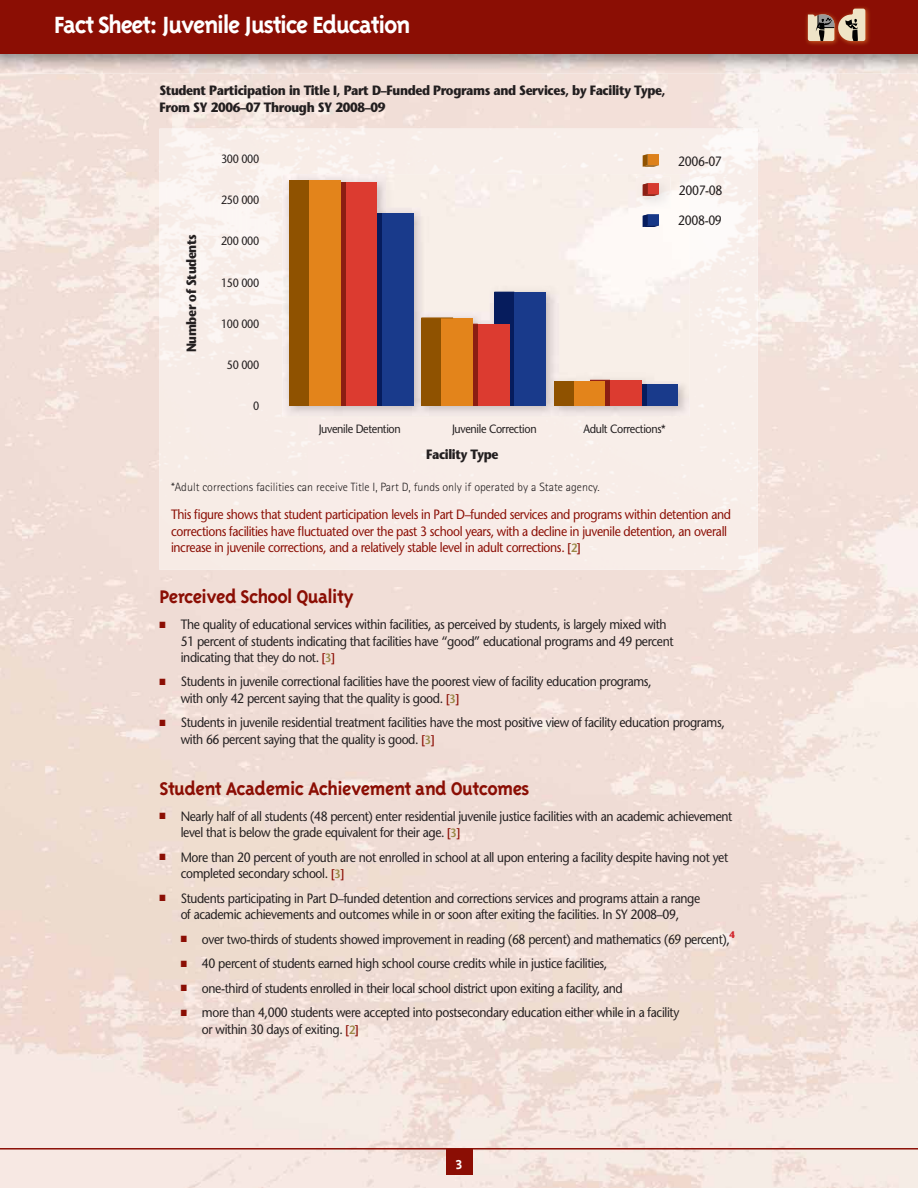
<style>
.page{position:relative;width:918px;height:1188px;background:#fff}
.page>*{position:absolute;margin:0;border:0;box-sizing:border-box;transform-origin:0 0}
.t1{font:700 27px "Triplex";letter-spacing:-.05em;color:#fff}
.t2{font:700 21px "Triplex";letter-spacing:-.03em;color:#8b0e04}
.t3{font:700 15px "Triplex";color:#fff}
.t4{font:13.5px/16.5px "Stone Sans";letter-spacing:-.03em;color:#231f20;scale:.9 1}
.t5{font:13.5px/16.5px "Stone Sans";letter-spacing:-.03em;color:#8b0e04;scale:.9 1}
.t6{font:700 13.5px/16.5px "Stone Sans";letter-spacing:-.03em;color:#231f20;scale:.9 1}
.t7{font:12px "Stone Sans";letter-spacing:-.03em;color:#231f20;scale:.9 1}
.t8{font:300 12px "Rotis Sans Serif";color:#231f20}
.s1{color:#231c1c}
.s2{color:#231e1e}
.s3{font-weight:600;font-size:12px}
.s4{font-weight:600;font-size:12px;color:#9a8846}
.s5{color:#8b0e04}
.s6{font-weight:600;font-size:12px;color:#8b0e04}
</style>
<div class="page">
<img style="left:0;top:73px;width:918px;height:1115px">
<div style="left:0;top:0;width:918px;height:54px;background:#8b0e04"></div>
<img style="left:806px;top:7px;width:64px;height:38px">
<svg style="left:808px;top:9px;width:57px;height:32px"></svg>
<hr style="left:0;top:1148px;width:918px;height:2px;background:#8b0e04">
<div style="left:446px;top:1148px;width:27px;height:27px;background:#8b0e04"></div>
<img style="left:159px;top:129px;width:150px;height:441px">
<img style="left:309px;top:129px;width:449px;height:48px">
<img style="left:659px;top:177px;width:99px;height:393px">
<div style="left:309px;top:417px;width:350px;height:153px;background:#f8ede8"></div>
<img style="left:690px;top:186px;width:32px;height:9px">
<img style="left:690px;top:215px;width:31px;height:10px">
<svg style="left:643px;top:154px;width:16px;height:13px"></svg>
<img style="left:283px;top:174px;width:407px;height:243px">
<img style="left:636px;top:177px;width:35px;height:31px">
<svg style="left:643px;top:183px;width:16px;height:13px"></svg>
<svg style="left:643px;top:214px;width:16px;height:13px"></svg>
<svg style="left:679px;top:186px;width:11px;height:9px"></svg>
<svg style="left:679px;top:215px;width:11px;height:10px"></svg>
<div style="left:382px;top:213px;width:32px;height:193px;background:#193a8b"></div>
<div style="left:362px;top:213px;width:20px;height:193px;background:#061c5d"></div>
<div style="left:514px;top:292px;width:32px;height:114px;background:#193a8b"></div>
<div style="left:494px;top:292px;width:20px;height:114px;background:#061c5d"></div>
<div style="left:646px;top:385px;width:32px;height:21px;background:#193a8b"></div>
<div style="left:627px;top:385px;width:19px;height:21px;background:#061c5d"></div>
<div style="left:346px;top:182px;width:31px;height:224px;background:#dc3b30"></div>
<div style="left:326px;top:182px;width:20px;height:224px;background:#8b1e13"></div>
<div style="left:478px;top:324px;width:32px;height:82px;background:#dc3b30"></div>
<div style="left:458px;top:324px;width:20px;height:82px;background:#8b1e13"></div>
<div style="left:610px;top:380px;width:32px;height:26px;background:#dc3b30"></div>
<div style="left:590px;top:380px;width:20px;height:26px;background:#8b1e13"></div>
<div style="left:309px;top:181px;width:32px;height:225px;background:#e3841b"></div>
<div style="left:289px;top:181px;width:20px;height:225px;background:#8f5200"></div>
<div style="left:441px;top:318px;width:32px;height:88px;background:#e3841b"></div>
<div style="left:421px;top:318px;width:20px;height:88px;background:#8f5200"></div>
<div style="left:573px;top:381px;width:32px;height:25px;background:#e3841b"></div>
<div style="left:554px;top:381px;width:19px;height:25px;background:#8f5200"></div>
<h1 class="t1" style="left:54px;top:15px;width:358px">Fact Sheet: Juvenile Justice Education</h1>
<p class="t6" style="left:159px;top:84px;width:564px">Student Participation in Title I, Part D–Funded Programs and Services, by Facility Type,<br>From SY 2006–07 Through SY 2008–09</p>
<p class="t6" style="left:185px;top:352px;width:133px;rotate:-90deg">Number of Students</p>
<p class="t7" style="left:221px;top:154px;width:44px">300 000</p>
<p class="t7" style="left:221px;top:195px;width:44px">250 000</p>
<p class="t7" style="left:221px;top:237px;width:44px">200 000</p>
<p class="t7" style="left:221px;top:278px;width:44px">150 000</p>
<p class="t7" style="left:221px;top:319px;width:44px">100 000</p>
<p class="t7" style="left:227px;top:360px;width:38px">50 000</p>
<p class="t7" style="left:253px;top:401px;width:8px">0</p>
<p class="t7" style="left:319px;top:424px;width:93px">Juvenile Detention</p>
<p class="t7" style="left:452px;top:424px;width:96px">Juvenile Correction</p>
<p class="t7" style="left:583px;top:424px;width:93px">Adult Corrections*</p>
<p class="t6" style="left:426px;top:448px;width:82px">Facility Type</p>
<p class="t8" style="left:171px;top:483px;width:430px">*Adult corrections facilities can receive Title I, Part D, funds only if operated by a State agency.</p>
<p class="t4" style="left:678px;top:154px;width:50px">2006-07</p>
<p class="t4" style="left:679px;top:184px;width:50px"><span class="s1">20</span>07-08</p>
<p class="t4" style="left:678px;top:213px;width:50px"><span class="s2">20</span>08-09</p>
<p class="t5" style="left:171px;top:508px;width:624px">This figure shows that student participation levels in Part D–funded services and programs within detention and corrections facilities have fluctuated over the past 3 school years, with a decline in juvenile detention, an overall increase in juvenile corrections, and a relatively stable level in adult corrections. <span class="s3">[</span><span class="s4">2</span><span class="s3">]</span></p>
<h2 class="t2" style="left:159px;top:589px;width:196px">Perceived School Quality</h2>
<p class="t4" style="left:181px;top:618px;width:549px;text-indent:-21px"><span class="s5">■</span> The quality of educational services within facilities, as perceived by students, is largely mixed with<br>51 percent of students indicating that facilities have “good” educational programs and 49 percent indicating that they do not. <span class="s6">[</span><span class="s4">3</span><span class="s6">]</span></p>
<p class="t4" style="left:181px;top:675px;width:525px;text-indent:-21px"><span class="s5">■</span> Students in juvenile correctional facilities have the poorest view of facility education programs, with only 42 percent saying that the quality is good. <span class="s6">[</span><span class="s4">3</span><span class="s6">]</span></p>
<p class="t4" style="left:181px;top:716px;width:606px;text-indent:-21px"><span class="s5">■</span> Students in juvenile residential treatment facilities have the most positive view of facility education programs, with 66 percent saying that the quality is good. <span class="s6">[</span><span class="s4">3</span><span class="s6">]</span></p>
<h2 class="t2" style="left:159px;top:781px;width:372px">Student Academic Achievement and Outcomes</h2>
<p class="t4" style="left:181px;top:809px;width:615px;text-indent:-21px"><span class="s5">■</span> Nearly half of all students (48 percent) enter residential juvenile justice facilities with an academic achievement level that is below the grade equivalent for their age. <span class="s6">[</span><span class="s4">3</span><span class="s6">]</span></p>
<p class="t4" style="left:181px;top:850px;width:610px;text-indent:-21px"><span class="s5">■</span> More than 20 percent of youth are not enrolled in school at all upon entering a facility despite having not yet completed secondary school. <span class="s6">[</span><span class="s4">3</span><span class="s6">]</span></p>
<p class="t4" style="left:159px;top:891px;width:602px;text-align:center"><span class="s5">■</span> Students participating in Part D–funded detention and corrections services and programs attain a range of academic achievements and outcomes while in or soon after exiting the facilities. In SY 2008–09,</p>
<p class="t4" style="left:181px;top:932px;width:617px"><span class="s5">■</span> over two-thirds of students showed improvement in reading (68 percent) and mathematics (69 percent),<sup>4</sup></p>
<p class="t4" style="left:181px;top:957px;width:476px"><span class="s5">■</span> 40 percent of students earned high school course credits while in justice facilities,</p>
<p class="t4" style="left:181px;top:981px;width:493px"><span class="s5">■</span> one-third of students enrolled in their local school district upon exiting a facility, and</p>
<p class="t4" style="left:202px;top:1006px;width:532px;text-indent:-21px"><span class="s5">■</span> more than 4,000 students were accepted into postsecondary education either while in a facility or within 30 days of exiting. <span class="s6">[</span><span class="s4">2</span><span class="s6">]</span></p>
<p class="t3" style="left:456px;top:1157px;width:8px">3</p>
</div>
